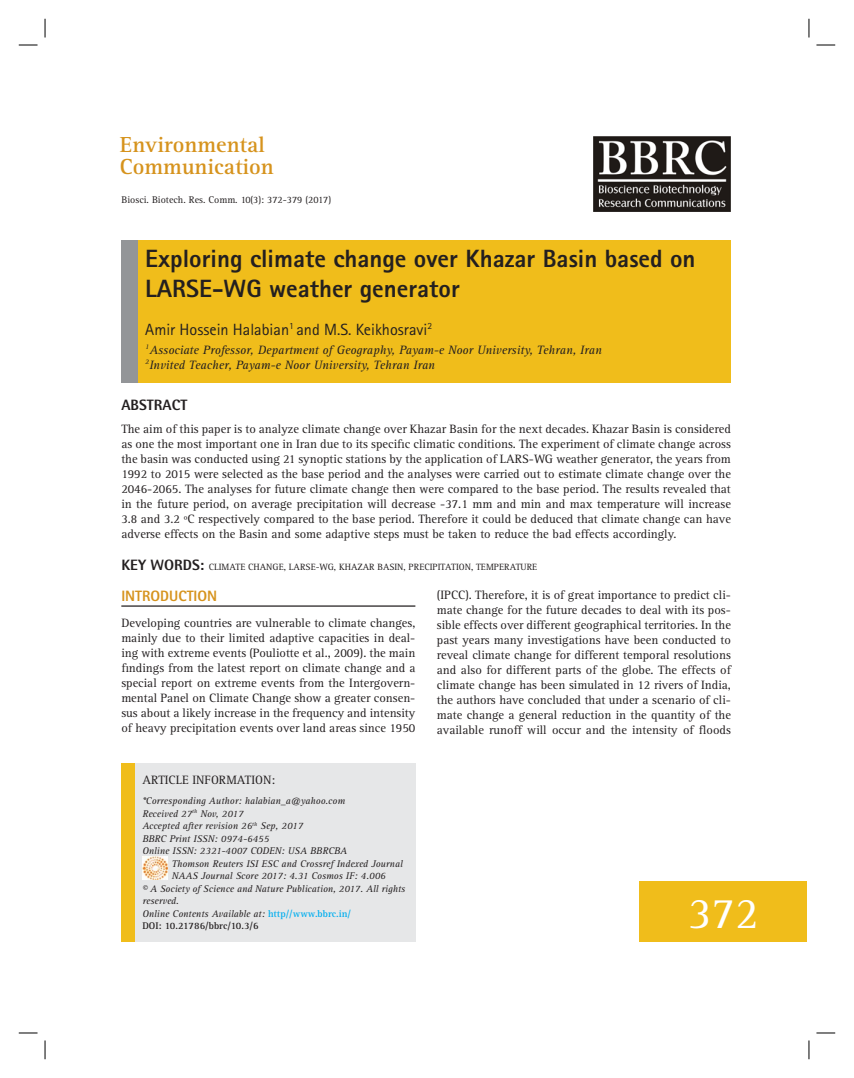
<style>
.page{position:relative;width:854px;height:1078px;background:#fff}
.page>*{position:absolute;margin:0;border:0;box-sizing:border-box;transform-origin:0 0}
.t1{font:45px "Rotis Serif Std";color:#fff}
.t2{font:800 25px/30px "Rotis Sans Serif Std";color:#231f20}
.t3{font:700 22.5px/22.5px "Rotis Serif Std";color:#d6931d}
.t4{font:16.25px "Rotis Sans Serif Std";color:#231f20}
.t5{font:800 15px "Rotis Sans Serif Std";color:#d6931d}
.t6{font:800 15px "Rotis Semi Sans Std";color:#231f20}
.t7{font:12.5px/15px "Rotis Serif Std";color:#231f20;text-align:justify}
.t8{font:italic 12.5px/15px "Rotis Serif Std";color:#231f20}
.t9{font:italic 10px "Rotis Serif Std";color:#231f20}
.t10{font:10px "Rotis Serif Std";color:#231f20}
.t11{font:700 10px "Rotis Serif Std";color:#231f20}
.t12{font:9.38px "Rotis Serif Std";color:#231f20}
.s1{font-family:"Rotis Semi Sans Std";font-weight:800;font-size:15px}
.s2{font-weight:700;font-style:normal;color:#00aeef}
</style>
<div class="page">
<div style="left:130px;top:240px;width:600px;height:143px;background:#f0bd1b"></div>
<div style="left:121px;top:240px;width:17px;height:143px;background:#939598"></div>
<div style="left:639px;top:882px;width:168px;height:60px;background:#f0bd1b"></div>
<img style="left:593px;top:137px;width:137px;height:75px">
<div style="left:135px;top:763px;width:280px;height:179px;background:#e6e7e8"></div>
<div style="left:121px;top:763px;width:14px;height:179px;background:#f0bd1b"></div>
<img style="left:142px;top:857px;width:26px;height:22px">
<hr style="left:121px;top:605px;width:294px;height:2px;background:#231f20">
<svg style="left:19px;top:44px;width:19px;height:2px"></svg>
<svg style="left:816px;top:44px;width:19px;height:2px"></svg>
<svg style="left:19px;top:1032px;width:19px;height:2px"></svg>
<svg style="left:816px;top:1032px;width:19px;height:2px"></svg>
<svg style="left:44px;top:19px;width:2px;height:19px"></svg>
<svg style="left:44px;top:1040px;width:2px;height:19px"></svg>
<svg style="left:808px;top:19px;width:1px;height:19px"></svg>
<svg style="left:808px;top:1040px;width:1px;height:19px"></svg>
<h3 class="t3" style="left:120px;top:135px;width:155px">Environmental<br>Communication</h3>
<p class="t10" style="left:122px;top:196px;width:211px">Biosci. Biotech. Res. Comm. 10(3): 372-379 (2017)</p>
<h2 class="t2" style="left:145px;top:246px;width:551px">Exploring climate change over Khazar Basin based on<br>LARSE-WG weather generator</h2>
<h3 class="t4" style="left:145px;top:323px;width:288px">Amir Hossein Halabian<sup>1</sup> and M.S. Keikhosravi<sup>2</sup></h3>
<p class="t8" style="left:145px;top:343px;width:458px"><sup>1</sup>Associate Professor, Department of Geography, Payam-e Noor University, Tehran, Iran<br><sup>2</sup>Invited Teacher, Payam-e Noor University, Tehran Iran</p>
<p class="t6" style="left:121px;top:399px;width:67px">ABSTRACT</p>
<p class="t7" style="left:121px;top:422px;width:611px">The aim of this paper is to analyze climate change over Khazar Basin for the next decades. Khazar Basin is considered as one the most important one in Iran due to its specific climatic conditions. The experiment of climate change across the basin was conducted using 21 synoptic stations by the application of LARS-WG weather generator, the years from 1992 to 2015 were selected as the base period and the analyses were carried out to estimate climate change over the 2046-2065. The analyses for future climate change then were compared to the base period. The results revealed that in the future period, on average precipitation will decrease -37.1 mm and min and max temperature will increase 3.8 and 3.2 ºC respectively compared to the base period. Therefore it could be deduced that climate change can have adverse effects on the Basin and some adaptive steps must be taken to reduce the bad effects accordingly.</p>
<p class="t12" style="left:121px;top:563px;width:417px"><span class="s1">KEY WORDS:</span> CLIMATE CHANGE, LARSE-WG, KHAZAR BASIN, PRECIPITATION, TEMPERATURE</p>
<p class="t5" style="left:121px;top:590px;width:97px">INTRODUCTION</p>
<p class="t7" style="left:121px;top:617px;width:295px">Developing countries are vulnerable to climate changes, mainly due to their limited adaptive capacities in deal&shy;ing with extreme events (Pouliotte et al., 2009). the main findings from the latest report on climate change and a special report on extreme events from the Intergovern&shy;mental Panel on Climate Change show a greater consen&shy;sus about a likely increase in the frequency and intensity of heavy precipitation events over land areas since 1950</p>
<p class="t7" style="left:142px;top:773px;width:134px">ARTICLE INFORMATION:</p>
<p class="t9" style="left:142px;top:797px;width:204px">*Corresponding Author: halabian_a@yahoo.com</p>
<p class="t9" style="left:142px;top:809px;width:103px">Received 27<sup>th</sup> Nov, 2017</p>
<p class="t9" style="left:142px;top:822px;width:162px">Accepted after revision 26<sup>th</sup> Sep, 2017</p>
<p class="t9" style="left:142px;top:834px;width:128px">BBRC Print ISSN: 0974-6455</p>
<p class="t9" style="left:142px;top:847px;width:206px">Online ISSN: 2321-4007 CODEN: USA BBRCBA</p>
<p class="t9" style="left:172px;top:859px;width:232px">Thomson Reuters ISI ESC and Crossref Indexed Journal</p>
<p class="t9" style="left:172px;top:872px;width:215px">NAAS Journal Score 2017: 4.31 Cosmos IF: 4.006</p>
<p class="t9" style="left:142px;top:884px;width:264px">© A Society of Science and Nature Publication, 2017. All rights</p>
<p class="t9" style="left:142px;top:897px;width:38px">reserved.</p>
<p class="t9" style="left:142px;top:909px;width:210px">Online Contents Available at: <span class="s2">http//www.bbrc.in/</span></p>
<p class="t11" style="left:142px;top:922px;width:118px">DOI: 10.21786/bbrc/10.3/6</p>
<p class="t7" style="left:437px;top:589px;width:295px">(IPCC). Therefore, it is of great importance to predict cli&shy;mate change for the future decades to deal with its pos&shy;sible effects over different geographical territories. In the past years many investigations have been conducted to reveal climate change for different temporal resolutions and also for different parts of the globe. The effects of climate change has been simulated in 12 rivers of India, the authors have concluded that under a scenario of cli&shy;mate change a general reduction in the quantity of the available runoff will occur and the intensity of floods</p>
<h1 class="t1" style="left:688px;top:894px;width:72px">372</h1>
</div>
